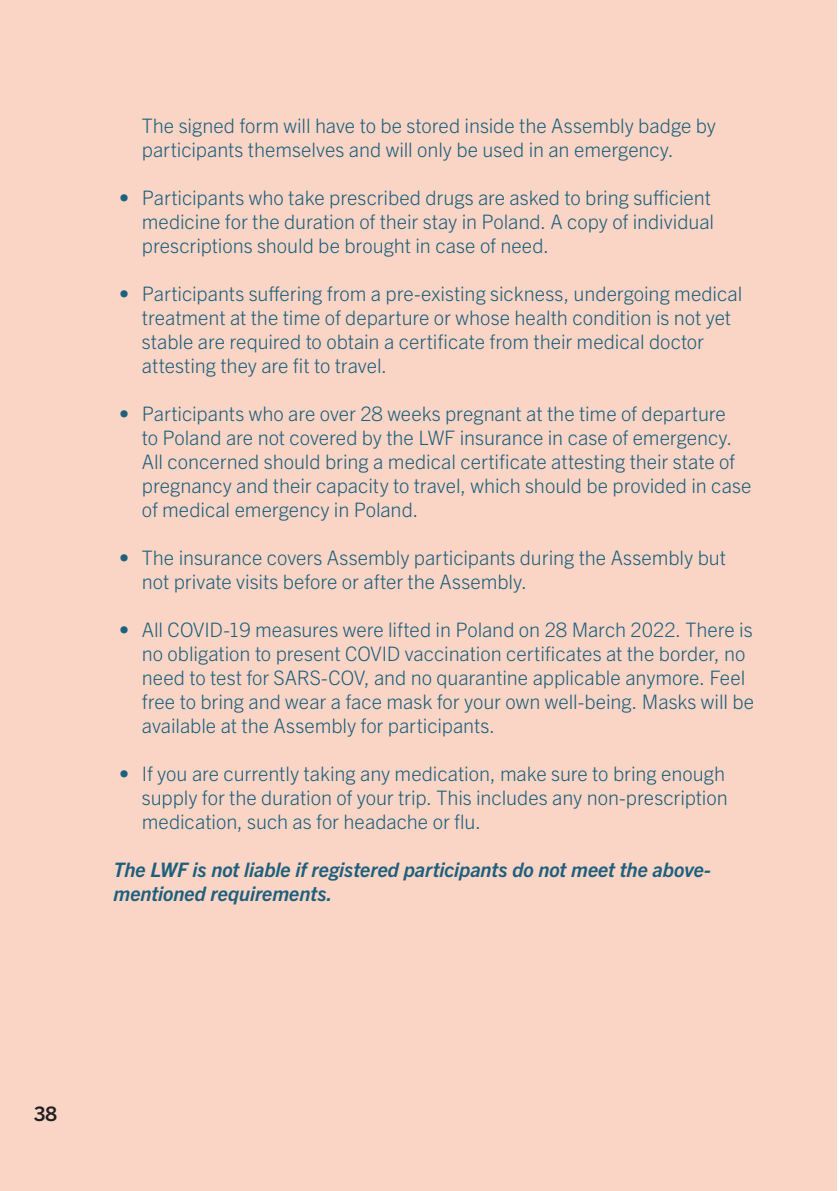
<style>
.page{position:relative;width:840px;height:1191px;background:#fff}
.page>*{position:absolute;margin:0;border:0;box-sizing:border-box;transform-origin:0 0}
.t1{font:300 20px/24px "Trade Gothic Next LT Pro";letter-spacing:-.005em;color:#1d5f7d}
.t2{font:italic 700 20px/24px "Trade Gothic Next LT Pro";color:#1d5f7d}
.t3{font:700 20px "Trade Gothic Next LT Pro";color:#231f20}
</style>
<div class="page">
<div style="left:0;top:0;width:836px;height:1191px;background:#fad5c5"></div>
<p class="t1" style="left:142px;top:112px;width:575px">The signed form will have to be stored inside the Assembly badge by participants themselves and will only be used in an emergency.</p>
<p class="t1" style="left:142px;top:184px;width:573px;text-indent:-23px">• Participants who take prescribed drugs are asked to bring sufficient medicine for the duration of their stay in Poland. A copy of individual prescriptions should be brought in case of need.</p>
<p class="t1" style="left:142px;top:280px;width:601px;text-indent:-23px">• Participants suffering from a pre-existing sickness, undergoing medical treatment at the time of departure or whose health condition is not yet stable are required to obtain a certificate from their medical doctor attesting they are fit to travel.</p>
<p class="t1" style="left:142px;top:400px;width:610px;text-indent:-23px">• Participants who are over 28 weeks pregnant at the time of departure<br>to Poland are not covered by the LWF insurance in case of emergency.<br>All concerned should bring a medical certificate attesting their state of pregnancy and their capacity to travel, which should be provided in case of medical emergency in Poland.</p>
<p class="t1" style="left:142px;top:544px;width:585px;text-indent:-23px">• The insurance covers Assembly participants during the Assembly but not private visits before or after the Assembly.</p>
<p class="t1" style="left:142px;top:616px;width:613px;text-indent:-23px">• All COVID-19 measures were lifted in Poland on 28 March 2022. There is no obligation to present COVID vaccination certificates at the border, no need to test for SARS-COV, and no quarantine applicable anymore. Feel free to bring and wear a face mask for your own well-being. Masks will be available at the Assembly for participants.</p>
<p class="t1" style="left:142px;top:760px;width:587px;text-indent:-23px">• If you are currently taking any medication, make sure to bring enough supply for the duration of your trip. This includes any non-prescription medication, such as for headache or flu.</p>
<p class="t2" style="left:113px;top:856px;width:598px">The LWF is not liable if registered participants do not meet the above&shy;mentioned requirements.</p>
<p class="t3" style="left:34px;top:1100px;width:24px">38</p>
</div>
